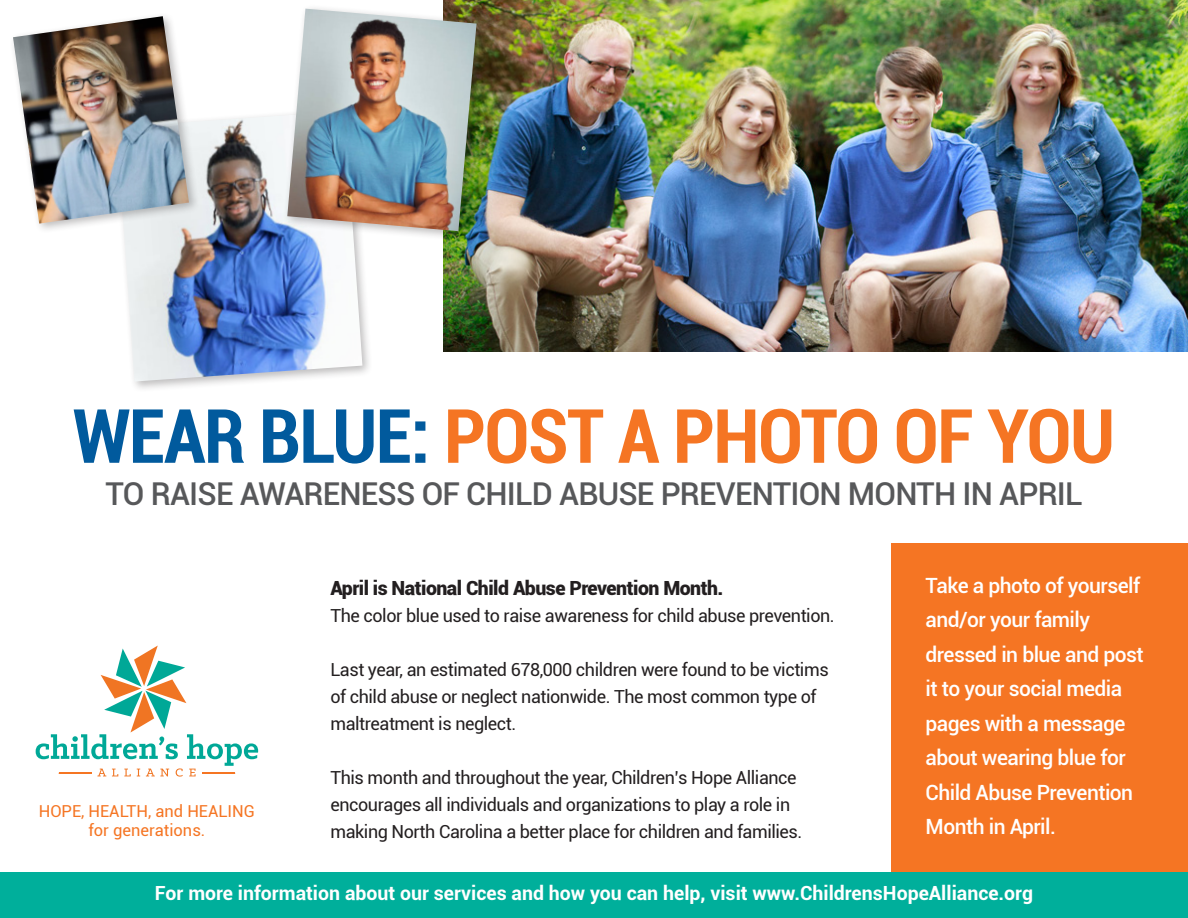
<style>
.page{position:relative;width:1188px;height:918px;background:#fff}
.page>*{position:absolute;margin:0;border:0;box-sizing:border-box;transform-origin:0 0}
.t1{font:700 condensed 75px "Roboto";letter-spacing:-.02em;color:#f57523}
.t2{font:500 31.5px "Roboto";letter-spacing:-.025em;color:#57585a}
.t3{font:500 21px/34.5px "Roboto";letter-spacing:-.025em;color:#fff}
.t4{font:700 19.5px "Roboto";color:#fff}
.t5{font:900 19.5px "Roboto";letter-spacing:-.025em;color:#231f20}
.t6{font:18px/27px "Roboto";letter-spacing:-.025em;color:#231f20}
.t7{font:16.5px/19.8px "Roboto";color:#f57523;text-align:center}
.s1{color:#015a9d}
</style>
<div class="page">
<div style="left:112px;top:107px;width:262px;height:285px;background:#231f20;opacity:.3"></div>
<img style="left:117px;top:111px;width:245px;height:271px">
<div style="left:891px;top:543px;width:297px;height:340px;background:#f57523"></div>
<img style="left:443px;top:0;width:745px;height:352px">
<div style="left:0;top:872px;width:1188px;height:46px;background:#00af9b"></div>
<svg style="left:36px;top:646px;width:222px;height:131px"></svg>
<div style="left:9px;top:12px;width:191px;height:222px;background:#231f20;opacity:.3"></div>
<img style="left:13px;top:16px;width:176px;height:208px">
<div style="left:283px;top:4px;width:204px;height:238px;background:#231f20;opacity:.3"></div>
<img style="left:287px;top:9px;width:190px;height:222px">
<p class="t1" style="left:73px;top:384px;width:1044px"><span class="s1">WEAR BLUE:</span> POST A PHOTO OF YOU</p>
<p class="t2" style="left:106px;top:471px;width:979px">TO RAISE AWARENESS OF CHILD ABUSE PREVENTION MONTH IN APRIL</p>
<p class="t7" style="left:39px;top:800px;width:218px">HOPE, HEALTH, and HEALING for generations.</p>
<p class="t5" style="left:330px;top:574px;width:395px">April is National Child Abuse Prevention Month.</p>
<p class="t6" style="left:330px;top:601px;width:506px">The color blue used to raise awareness for child abuse prevention.</p>
<p class="t6" style="left:330px;top:655px;width:500px">Last year, an estimated 678,000 children were found to be victims of child abuse or neglect nationwide. The most common type of maltreatment is neglect.</p>
<p class="t6" style="left:330px;top:763px;width:468px">This month and throughout the year, Children’s Hope Alliance encourages all individuals and organizations to play a role in</p>
<p class="t6" style="left:330px;top:817px;width:473px">making North Carolina a better place for children and families.</p>
<p class="t3" style="left:926px;top:567px;width:216px">Take a photo of yourself</p>
<p class="t3" style="left:926px;top:602px;width:220px">and/or your family dressed in blue and post it to your social media pages with a message about wearing blue for<br>Child Abuse Prevention<br>Month in April.</p>
<p class="t4" style="left:155px;top:879px;width:880px">For more information about our services and how you can help, visit www.ChildrensHopeAlliance.org</p>
</div>
